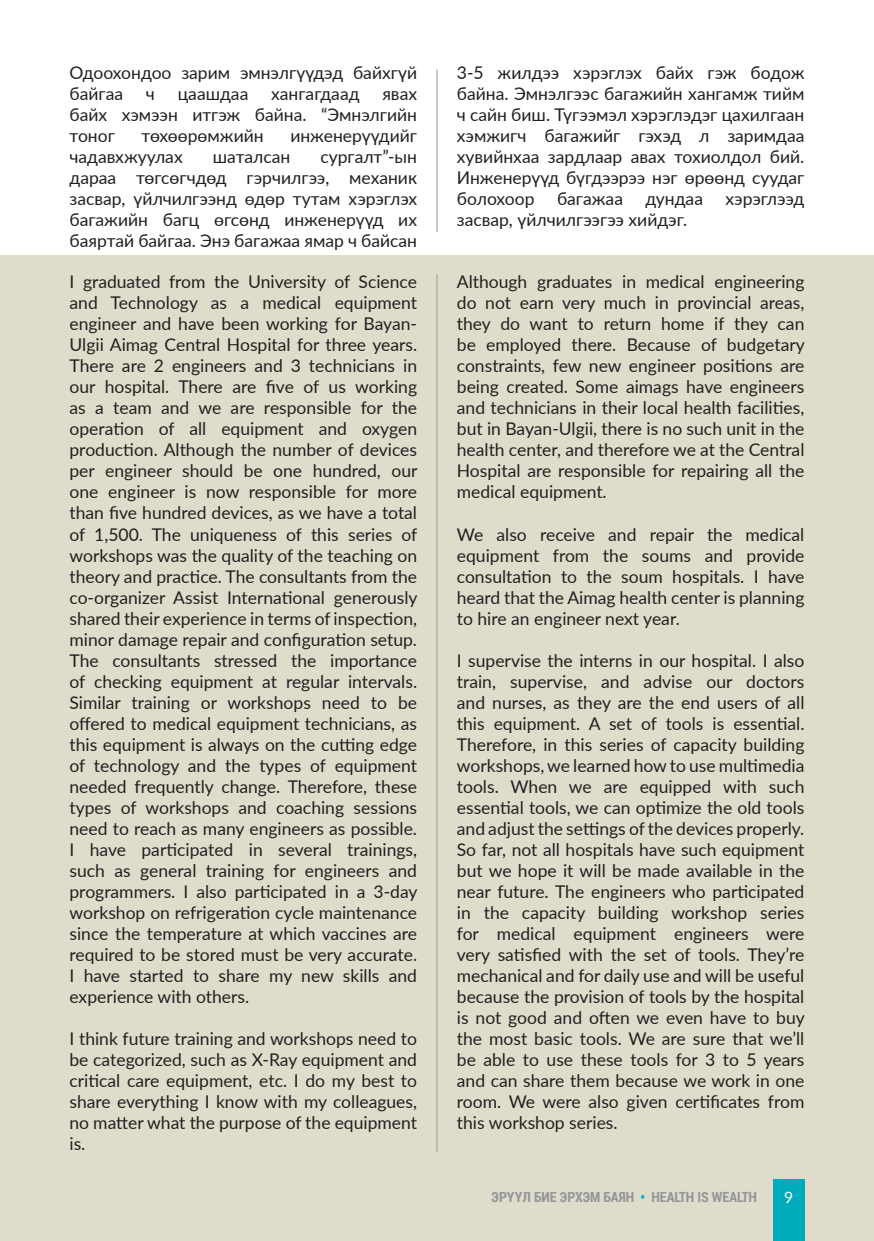
<style>
.page{position:relative;width:874px;height:1241px;background:#fff}
.page>*{position:absolute;margin:0;border:0;box-sizing:border-box;transform-origin:0 0}
.t1{font:17.5px/21px "Lato";color:#231f20;text-align:justify}
.t2{font:15.75px "Lato";color:#fff}
.t3{font:700 14px "Roboto Condensed";color:#939598}
.s1{color:#00acbb}
</style>
<div class="page">
<div style="left:0;top:255px;width:873px;height:985px;background:#e0dccb"></div>
<hr style="left:436px;top:69px;width:1px;height:163px;background:#939598">
<hr style="left:436px;top:274px;width:1px;height:877px;background:#939598">
<div style="left:772px;top:1179px;width:32px;height:61px;background:#00acbb"></div>
<p class="t1" style="left:69px;top:61px;width:349px">Одоохондоо зарим эмнэлгүүдэд байхгүй байгаа</p>
<p class="t1" style="left:69px;top:82px;width:349px;text-indent:313px">явах байх хэмээн итгэж байна. “Эмнэлгийн тоног</p>
<p class="t1" style="left:146px;top:82px;width:11px">ч</p>
<p class="t1" style="left:178px;top:82px;width:72px">цаашдаа</p>
<p class="t1" style="left:271px;top:82px;width:90px">хангагдаад</p>
<p class="t1" style="left:141px;top:124px;width:124px">төхөөрөмжийн</p>
<p class="t1" style="left:290px;top:124px;width:128px">инженерүүдийг</p>
<p class="t1" style="left:69px;top:145px;width:115px">чадавхжуулах</p>
<p class="t1" style="left:213px;top:145px;width:79px">шаталсан</p>
<p class="t1" style="left:69px;top:145px;width:349px;text-indent:251px">сургалт”-ын дараа төгсөгчдөд гэрчилгээ, механик засвар, үйлчилгээнд өдөр тутам хэрэглэх багажийн багц өгсөнд инженерүүд их баяртай байгаа. Энэ багажаа ямар ч байсан</p>
<p class="t1" style="left:69px;top:271px;width:349px">I graduated from the University of Science and Technology as a medical equipment engineer and have been working for Bayan-Ulgii Aimag Central Hospital for three years.<br>There are 2 engineers and 3 technicians in our hospital. There are five of us working as a team and we are responsible for the operation of all equipment and oxygen production. Although the number of devices per engineer should be one hundred, our one engineer is now responsible for more than five hundred devices, as we have a total of 1,500. The uniqueness of this series of workshops was the quality of the teaching on theory and practice. The consultants from the co-organizer Assist International generously shared their experience in terms of inspection, minor damage repair and configuration setup.<br>The consultants stressed the importance of checking equipment at regular intervals.<br>Similar training or workshops need to be offered to medical equipment technicians, as this equipment is always on the cutting edge of technology and the types of equipment needed frequently change. Therefore, these types of workshops and coaching sessions need to reach as many engineers as possible.<br>I have participated in several trainings, such as general training for engineers and programmers. I also participated in a 3-day workshop on refrigeration cycle maintenance since the temperature at which vaccines are required to be stored must be very accurate.<br>I have started to share my new skills and experience with others.</p>
<p class="t1" style="left:69px;top:1027px;width:349px">I think future training and workshops need to be categorized, such as X-Ray equipment and critical care equipment, etc. I do my best to share everything I know with my colleagues, no matter what the purpose of the equipment is.</p>
<p class="t1" style="left:456px;top:61px;width:349px">3-5 жилдээ хэрэглэх байх гэж бодож байна. Эмнэлгээс багажийн хангамж тийм ч сайн биш. Түгээмэл хэрэглэдэг цахилгаан хэмжигч багажийг гэхэд л заримдаа хувийнхаа зардлаар авах тохиолдол бий.<br>Инженерүүд бүгдээрээ нэг өрөөнд суудаг болохоор</p>
<p class="t1" style="left:556px;top:187px;width:67px">багажаа</p>
<p class="t1" style="left:645px;top:187px;width:59px">дундаа</p>
<p class="t1" style="left:725px;top:187px;width:80px">хэрэглээд</p>
<p class="t1" style="left:456px;top:208px;width:232px">засвар, үйлчилгээгээ хийдэг.</p>
<p class="t1" style="left:456px;top:271px;width:349px">Although graduates in medical engineering do not earn very much in provincial areas, they do want to return home if they can be employed there. Because of budgetary constraints, few new engineer positions are being created. Some aimags have engineers and technicians in their local health facilities, but in Bayan-Ulgii, there is no such unit in the health center, and therefore we at the Central Hospital are responsible for repairing all the medical equipment.</p>
<p class="t1" style="left:456px;top:523px;width:349px">We also receive and repair the medical equipment from the soums and provide consultation to the soum hospitals. I have heard that the Aimag health center is planning to hire an engineer next year.</p>
<p class="t1" style="left:456px;top:649px;width:349px">I supervise the interns in our hospital. I also train, supervise, and advise our doctors and nurses, as they are the end users of all this equipment. A set of tools is essential.<br>Therefore, in this series of capacity building workshops, we learned how to use multimedia tools. When we are equipped with such essential tools, we can optimize the old tools and adjust the settings of the devices properly.<br>So far, not all hospitals have such equipment but we hope it will be made available in the near future. The engineers who participated in the capacity building workshop series for medical equipment engineers were very satisfied with the set of tools. They’re mechanical and for daily use and will be useful because the provision of tools by the hospital is not good and often we even have to buy the most basic tools. We are sure that we’ll be able to use these tools for 3 to 5 years and can share them because we work in one room. We were also given certificates from this workshop series.</p>
<p class="t3" style="left:491px;top:1186px;width:267px">ЭРҮҮЛ БИЕ ЭРХЭМ БАЯН <span class="s1">•</span> HEALTH IS WEALTH</p>
<p class="t2" style="left:783px;top:1185px;width:11px">9</p>
</div>
